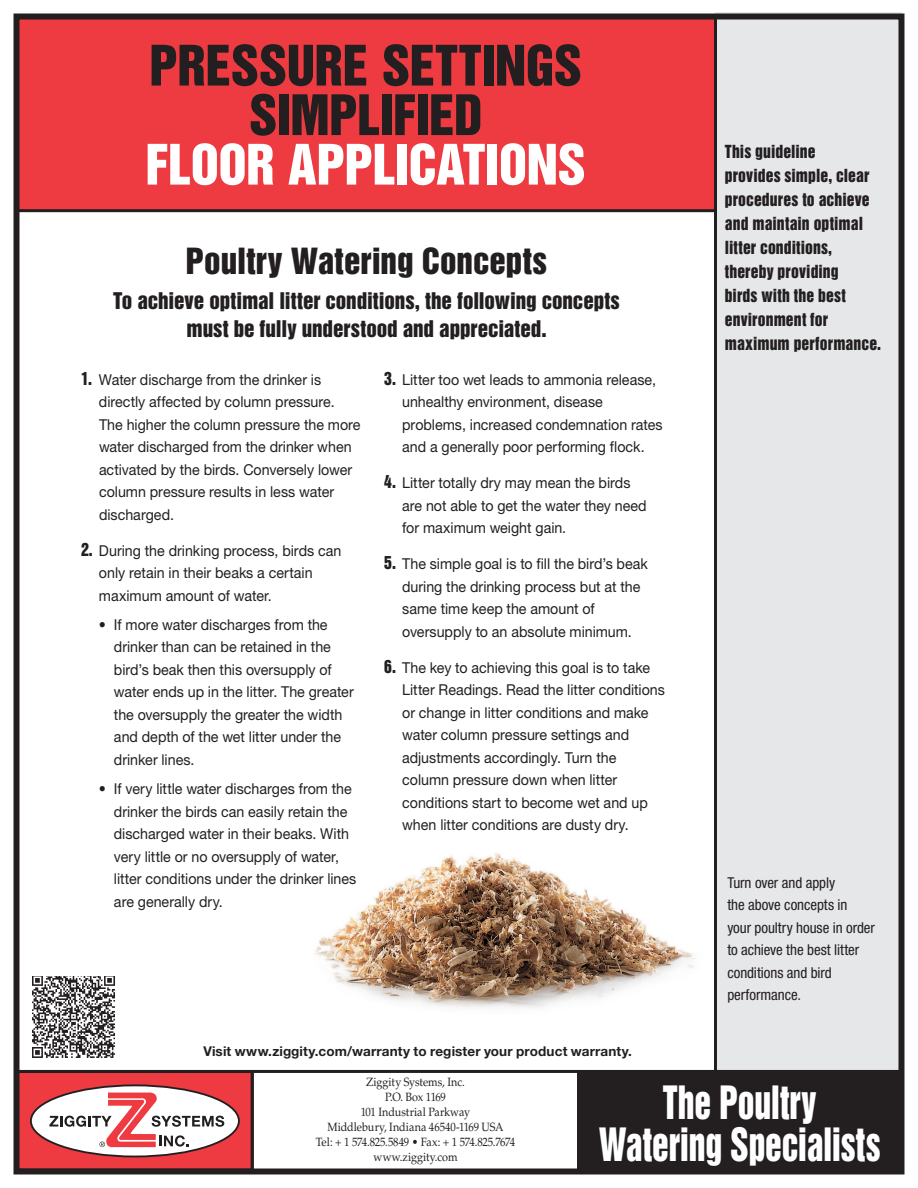
<style>
.page{position:relative;width:918px;height:1188px;background:#fff}
.page>*{position:absolute;margin:0;border:0;box-sizing:border-box;transform-origin:0 0}
.t1{font:51px/49.5px "Helvetica Inserat";letter-spacing:-.01em;color:#231f20;text-align:center}
.t2{font:51px "Helvetica Inserat";letter-spacing:-.01em;color:#fff}
.t3{font:42px/42px "Helvetica Inserat";letter-spacing:-.005em;color:#fff;text-align:center;scale:.8 1}
.t4{font:33px "Helvetica Inserat";color:#231f20}
.t5{font:21px/28.5px "Helvetica Inserat";letter-spacing:-.005em;color:#231f20;text-align:center}
.t6{font:16.5px/24px "Helvetica Inserat";letter-spacing:.005em;color:#231f20;scale:.95 1}
.t7{font:15px/22.5px "Helvetica Neue LT Std";color:#231f20;scale:.95 1}
.t8{font:condensed 15px/22.5px "Helvetica Neue LT Std";letter-spacing:-.005em;color:#231f20}
.t9{font:700 13.5px "Helvetica Neue LT Std";letter-spacing:.01em;color:#231f20}
.t10{font:12px/15px "Palatino";letter-spacing:-.005em;color:#231f20;text-align:center;scale:.9 1}
.s1{font-family:"Helvetica Inserat";font-size:16.5px}
</style>
<div class="page">
<div style="left:16px;top:17px;width:700px;height:193px;background:#ee3a41"></div>
<div style="left:716px;top:12px;width:186px;height:1061px;background:#e6e7e9"></div>
<svg style="left:21px;top:1073px;width:233px;height:94px"></svg>
<div style="left:14px;top:14px;width:890px;height:1160px;border:6px solid #231f20"></div>
<hr style="left:714px;top:14px;width:3px;height:1061px;background:#231f20">
<hr style="left:19px;top:1070px;width:883px;height:3px;background:#231f20">
<hr style="left:16px;top:209px;width:701px;height:3px;background:#231f20">
<div style="left:578px;top:1072px;width:324px;height:99px;background:#231f20"></div>
<img style="left:315px;top:853px;width:380px;height:155px">
<svg style="left:32px;top:977px;width:83px;height:81px"></svg>
<h1 class="t1" style="left:150px;top:42px;width:434px">PRESSURE SETTINGS<br>SIMPLIFIED</h1>
<h1 class="t2" style="left:146px;top:134px;width:442px">FLOOR APPLICATIONS</h1>
<h3 class="t4" style="left:186px;top:241px;width:363px">Poultry Watering Concepts</h3>
<h3 class="t5" style="left:113px;top:287px;width:508px">To achieve optimal litter conditions, the following concepts must be fully understood and appreciated.</h3>
<p class="t7" style="left:99px;top:368px;width:277px;text-indent:-18px"><span class="s1">1.</span> Water discharge from the drinker is directly affected by column pressure.<br>The higher the column pressure the more water discharged from the drinker when activated by the birds. Conversely lower column pressure results in less water discharged.</p>
<p class="t7" style="left:99px;top:539px;width:257px;text-indent:-18px"><span class="s1">2.</span> During the drinking process, birds can only retain in their beaks a certain maximum amount of water.</p>
<p class="t7" style="left:114px;top:613px;width:254px;text-indent:-15px">• If more water discharges from the drinker than can be retained in the bird’s beak then this oversupply of water ends up in the litter. The greater the oversupply the greater the width and depth of the wet litter under the drinker lines.</p>
<p class="t7" style="left:114px;top:777px;width:257px;text-indent:-15px">• If very little water discharges from the drinker the birds can easily retain the discharged water in their beaks. With very little or no oversupply of water, litter conditions under the drinker lines are generally dry.</p>
<p class="t7" style="left:402px;top:368px;width:276px;text-indent:-18px"><span class="s1">3.</span> Litter too wet leads to ammonia release, unhealthy environment, disease problems, increased condemnation rates and a generally poor performing flock.</p>
<p class="t7" style="left:402px;top:471px;width:259px;text-indent:-18px"><span class="s1">4.</span> Litter totally dry may mean the birds are not able to get the water they need for maximum weight gain.</p>
<p class="t7" style="left:402px;top:552px;width:260px;text-indent:-18px"><span class="s1">5.</span> The simple goal is to fill the bird’s beak during the drinking process but at the same time keep the amount of oversupply to an absolute minimum.</p>
<p class="t7" style="left:402px;top:656px;width:278px;text-indent:-18px"><span class="s1">6.</span> The key to achieving this goal is to take Litter Readings. Read the litter conditions or change in litter conditions and make water column pressure settings and adjustments accordingly. Turn the column pressure down when litter conditions start to become wet and up when litter conditions are dusty dry.</p>
<p class="t9" style="left:203px;top:1042px;width:430px">Visit www.ziggity.com/warranty to register your product warranty.</p>
<p class="t6" style="left:725px;top:140px;width:166px">This guideline<br>provides simple, clear procedures to achieve and maintain optimal litter conditions, thereby providing<br>birds with the best environment for maximum performance.</p>
<p class="t8" style="left:727px;top:871px;width:149px">Turn over and apply<br>the above concepts in<br>your poultry house in order to achieve the best litter conditions and bird performance.</p>
<p class="t10" style="left:316px;top:1075px;width:223px">Ziggity Systems, Inc.<br>P.O. Box 1169<br>101 Industrial Parkway<br>Middlebury, Indiana 46540-1169 USA<br>Tel: + 1 574.825.5849 • Fax: + 1 574.825.7674 www.ziggity.com</p>
<h2 class="t3" style="left:599px;top:1082px;width:354px">The Poultry<br>Watering Specialists</h2>
</div>
